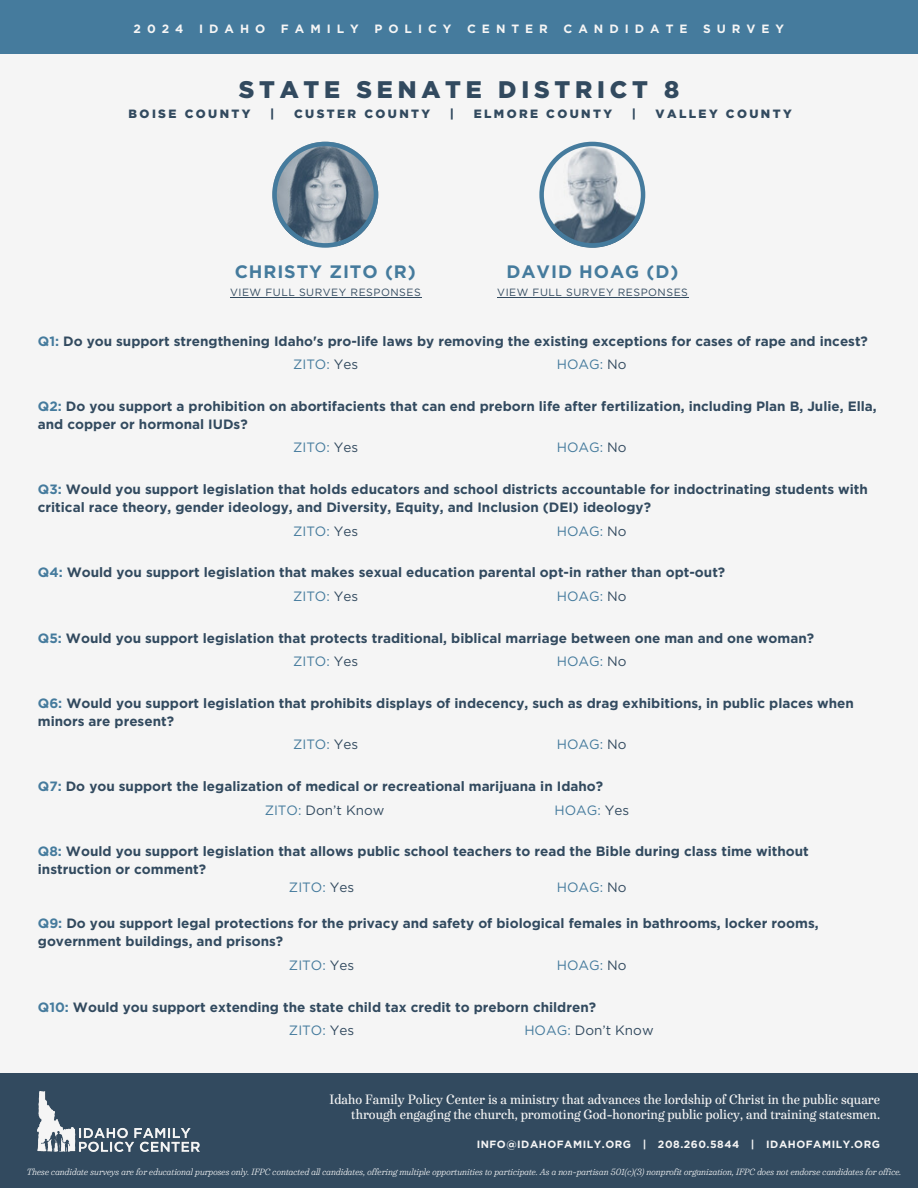
<style>
.page{position:relative;width:918px;height:1188px;background:#f5f5f5}
.page>*{position:absolute;margin:0;border:0;box-sizing:border-box;transform-origin:0 0}
.t1{font:900 24px "Gotham";letter-spacing:.2em;color:#324a5f}
.t2{font:700 18px "Gotham";letter-spacing:.05em;color:#457b9d}
.t3{font:700 13.5px/23.7px "Gotham";color:#324a5f}
.t4{font:600 13.5px/15.8px "Urge Text";color:#f5f5f5;text-align:right}
.t5{font:13.5px "Gotham";color:#457b9d}
.t6{font:13.5px "Gotham";color:#324a5f}
.t7{font:900 12px "Gotham";letter-spacing:.2em;color:#324a5f}
.t8{font:700 12px "Gotham";letter-spacing:.5em;color:#f5f5f5}
.t9{font:700 10.5px "Gotham";letter-spacing:.05em;color:#f5f5f5}
.t10{font:10.5px "Gotham";letter-spacing:.05em;color:#324a5f}
.t11{font:italic 300 9px "Urge Text";color:#fff}
.s1{color:#457b9d}
.s2{font-weight:400;color:#457b9d}
.s3{font-weight:400}
.s4{color:#324a5f}
</style>
<div class="page">
<div style="left:0;top:1073px;width:918px;height:115px;background:#324a5f"></div>
<img style="left:38px;top:1091px;width:162px;height:61px">
<div style="left:0;top:0;width:918px;height:54px;background:#457b9d"></div>
<svg style="left:272px;top:142px;width:106px;height:105px"></svg>
<svg style="left:539px;top:142px;width:106px;height:105px"></svg>
<hr style="left:230px;top:297px;width:191px;height:1px;background:#324a5f">
<hr style="left:497px;top:297px;width:192px;height:1px;background:#324a5f">
<h5 class="t8" style="left:134px;top:21px;width:51px">2024</h5>
<h5 class="t8" style="left:199px;top:21px;width:68px">IDAHO</h5>
<h5 class="t8" style="left:281px;top:21px;width:79px">FAMILY</h5>
<h5 class="t8" style="left:374px;top:21px;width:79px">POLICY</h5>
<h5 class="t8" style="left:467px;top:21px;width:82px">CENTER</h5>
<h5 class="t8" style="left:564px;top:21px;width:125px">CANDIDATE</h5>
<h5 class="t8" style="left:703px;top:21px;width:83px">SURVEY</h5>
<h5 class="t1" style="left:239px;top:75px;width:442px">STATE SENATE DISTRICT 8</h5>
<h5 class="t7" style="left:129px;top:106px;width:123px">BOISE COUNTY</h5>
<h5 class="t7" style="left:270px;top:106px;width:6px">|</h5>
<h5 class="t7" style="left:294px;top:106px;width:138px">CUSTER COUNTY</h5>
<h5 class="t7" style="left:450px;top:106px;width:6px">|</h5>
<h5 class="t7" style="left:474px;top:106px;width:140px">ELMORE COUNTY</h5>
<h5 class="t7" style="left:632px;top:106px;width:6px">|</h5>
<h5 class="t7" style="left:656px;top:106px;width:138px">VALLEY COUNTY</h5>
<p class="t2" style="left:235px;top:260px;width:183px">CHRISTY ZITO (R)</p>
<p class="t10" style="left:230px;top:286px;width:192px">VIEW FULL SURVEY RESPONSES</p>
<h1 class="t2" style="left:507px;top:260px;width:173px">DAVID HOAG (D)</h1>
<h1 class="t10" style="left:497px;top:286px;width:192px">VIEW FULL SURVEY RESPONSES</h1>
<p class="t3" style="left:293px;top:329px;width:576px;text-indent:-255px"><span class="s1">Q1:</span> Do you support strengthening Idaho's pro-life laws by removing the existing exceptions for cases of rape and incest?<br><span class="s2">ZITO:</span> <span class="s3">Yes</span></p>
<p class="t5" style="left:557px;top:356px;width:71px">HOAG: <span class="s4">No</span></p>
<p class="t3" style="left:38px;top:397px;width:840px;line-height:18px"><span class="s1">Q2:</span> Do you support a prohibition on abortifacients that can end preborn life after fertilization, including Plan B, Julie, Ella, and copper or hormonal IUDs?</p>
<p class="t5" style="left:293px;top:439px;width:67px">ZITO: <span class="s4">Yes</span></p>
<p class="t5" style="left:557px;top:439px;width:71px">HOAG: <span class="s4">No</span></p>
<p class="t3" style="left:38px;top:480px;width:831px;line-height:18px"><span class="s1">Q3:</span> Would you support legislation that holds educators and school districts accountable for indoctrinating students with critical race theory, gender ideology, and Diversity, Equity, and Inclusion (DEI) ideology?</p>
<p class="t5" style="left:293px;top:523px;width:67px">ZITO: <span class="s4">Yes</span></p>
<p class="t5" style="left:557px;top:523px;width:71px">HOAG: <span class="s4">No</span></p>
<p class="t3" style="left:293px;top:561px;width:434px;text-indent:-255px"><span class="s1">Q4:</span> Would you support legislation that makes sexual education parental opt-in rather than opt-out?<br><span class="s2">ZITO:</span> <span class="s3">Yes</span></p>
<p class="t5" style="left:557px;top:588px;width:71px">HOAG: <span class="s4">No</span></p>
<p class="t3" style="left:293px;top:626px;width:523px;text-indent:-255px"><span class="s1">Q5:</span> Would you support legislation that protects traditional, biblical marriage between one man and one woman?<br><span class="s2">ZITO:</span> <span class="s3">Yes</span></p>
<p class="t5" style="left:557px;top:653px;width:71px">HOAG: <span class="s4">No</span></p>
<p class="t3" style="left:38px;top:694px;width:818px;line-height:18px"><span class="s1">Q6:</span> Would you support legislation that prohibits displays of indecency, such as drag exhibitions, in public places when minors are present?</p>
<p class="t5" style="left:293px;top:736px;width:67px">ZITO: <span class="s4">Yes</span></p>
<p class="t5" style="left:557px;top:736px;width:71px">HOAG: <span class="s4">No</span></p>
<p class="t3" style="left:38px;top:774px;width:567px;text-align:center"><span class="s1">Q7:</span> Do you support the legalization of medical or recreational marijuana in Idaho?<br><span class="s2">ZITO:</span> <span class="s3">Don’t Know</span></p>
<p class="t5" style="left:554px;top:802px;width:76px">HOAG: <span class="s4">Yes</span></p>
<p class="t3" style="left:38px;top:840px;width:773px"><span class="s1">Q8:</span> Would you support legislation that allows public school teachers to read the Bible during class time without</p>
<p class="t3" style="left:38px;top:858px;width:170px">instruction or comment?</p>
<p class="t5" style="left:289px;top:879px;width:67px">ZITO: <span class="s4">Yes</span></p>
<p class="t5" style="left:557px;top:879px;width:71px">HOAG: <span class="s4">No</span></p>
<p class="t3" style="left:38px;top:914px;width:782px;line-height:18px"><span class="s1">Q9:</span> Do you support legal protections for the privacy and safety of biological females in bathrooms, locker rooms, government buildings, and prisons?</p>
<p class="t5" style="left:289px;top:957px;width:67px">ZITO: <span class="s4">Yes</span></p>
<p class="t5" style="left:557px;top:957px;width:71px">HOAG: <span class="s4">No</span></p>
<p class="t3" style="left:289px;top:995px;width:309px;text-indent:-251px"><span class="s1">Q10:</span> Would you support extending the state child tax credit to preborn children?<br><span class="s2">ZITO:</span> <span class="s3">Yes</span></p>
<p class="t6" style="left:524px;top:1022px;width:131px"><span class="s1">HOAG:</span> Don’t Know</p>
<p class="t4" style="left:330px;top:1091px;width:552px">Idaho Family Policy Center is a ministry that advances the lordship of Christ in the public square through engaging the church, promoting God-honoring public policy, and training statesmen.</p>
<h4 class="t9" style="left:477px;top:1138px;width:405px">INFO@IDAHOFAMILY.ORG | 208.260.5844 | IDAHOFAMILY.ORG</h4>
<p class="t11" style="left:27px;top:1167px;width:876px">These candidate surveys are for educational purposes only. IFPC contacted all candidates, offering multiple opportunities to participate. As a non-partisan 501(c)(3) nonprofit organization, IFPC does not endorse candidates for office.</p>
</div>
